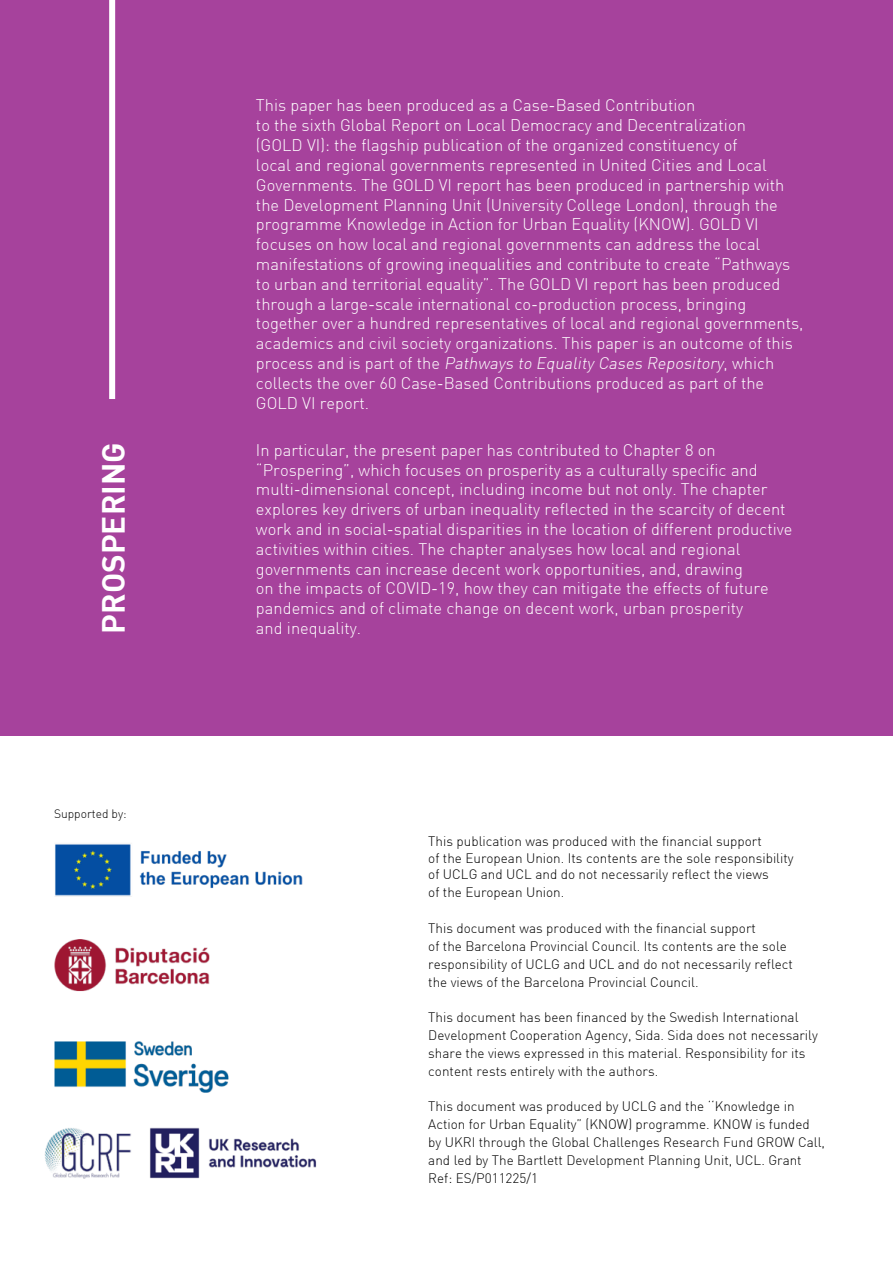
<style>
.page{position:relative;width:893px;height:1263px;background:#fff}
.page>*{position:absolute;margin:0;border:0;box-sizing:border-box;transform-origin:0 0}
.t1{font:700 31.5px "DIN";color:#fff}
.t2{font:300 16.5px/19.8px "DIN";color:#fff}
.t3{font:300 13.5px/18px "DIN";color:#000}
.t4{font:300 12px "DIN";color:#000}
.s1{font-style:italic}
</style>
<div class="page">
<div style="left:0;top:0;width:893px;height:736px;background:#a6429c"></div>
<img style="left:54px;top:844px;width:249px;height:249px">
<img style="left:44px;top:1127px;width:273px;height:52px">
<div style="left:109px;top:0;width:6px;height:399px;background:#fff"></div>
<h1 class="t1" style="left:93px;top:634px;width:193px;rotate:-90deg">PROSPERING</h1>
<p class="t4" style="left:54px;top:807px;width:74px">Supported by:</p>
<p class="t2" style="left:256px;top:95px;width:549px">This paper has been produced as a Case-Based Contribution<br>to the sixth Global Report on Local Democracy and Decentralization<br>(GOLD VI): the flagship publication of the organized constituency of<br>local and regional governments represented in United Cities and Local Governments. The GOLD VI report has been produced in partnership with the Development Planning Unit (University College London), through the programme Knowledge in Action for Urban Equality (KNOW). GOLD VI focuses on how local and regional governments can address the local manifestations of growing inequalities and contribute to create “Pathways to urban and territorial equality”. The GOLD VI report has been produced through a large-scale international co-production process, bringing together over a hundred representatives of local and regional governments, academics and civil society organizations. This paper is an outcome of this p ro c e s s a n d i s p a rt o f t h e <span class="s1">Pathways to Equality Cases Repository</span>, w h i c h collects the over 60 Case-Based Contributions produced as part of the GOLD VI report.</p>
<p class="t2" style="left:256px;top:440px;width:538px">In particular, the present paper has contributed to Chapter 8 on “Prospering”, which focuses on prosperity as a culturally specific and multi-dimensional concept, including income but not only. The chapter explores key drivers of urban inequality reflected in the scarcity of decent work and in social-spatial disparities in the location of different productive activities within cities. The chapter analyses how local and regional governments can increase decent work opportunities, and, drawing<br>on the impacts of COVID-19, how they can mitigate the effects of future pandemics and of climate change on decent work, urban prosperity</p>
<p class="t2" style="left:256px;top:618px;width:107px">and inequality.</p>
<p class="t3" style="left:428px;top:833px;width:367px;line-height:16.5px">This publication was produced with the financial support<br>of the European Union. Its contents are the sole responsibility of UCLG and UCL and do not necessarily reflect the views</p>
<p class="t3" style="left:428px;top:883px;width:138px">of the European Union.</p>
<p class="t3" style="left:428px;top:919px;width:366px">This document was produced with the financial support<br>of the Barcelona Provincial Council. Its contents are the sole responsibility of UCLG and UCL and do not necessarily reflect the views of the Barcelona Provincial Council.</p>
<p class="t3" style="left:428px;top:1008px;width:391px">This document has been financed by the Swedish International Development Cooperation Agency, Sida. Sida does not necessarily share the views expressed in this material. Responsibility for its content rests entirely with the authors.</p>
<p class="t3" style="left:428px;top:1097px;width:398px">This document was produced by UCLG and the ‘‘Knowledge in Action for Urban Equality” (KNOW) programme. KNOW is funded by UKRI through the Global Challenges Research Fund GROW Call, and led by The Bartlett Development Planning Unit, UCL. Grant Ref: ES/P011225/1</p>
</div>
